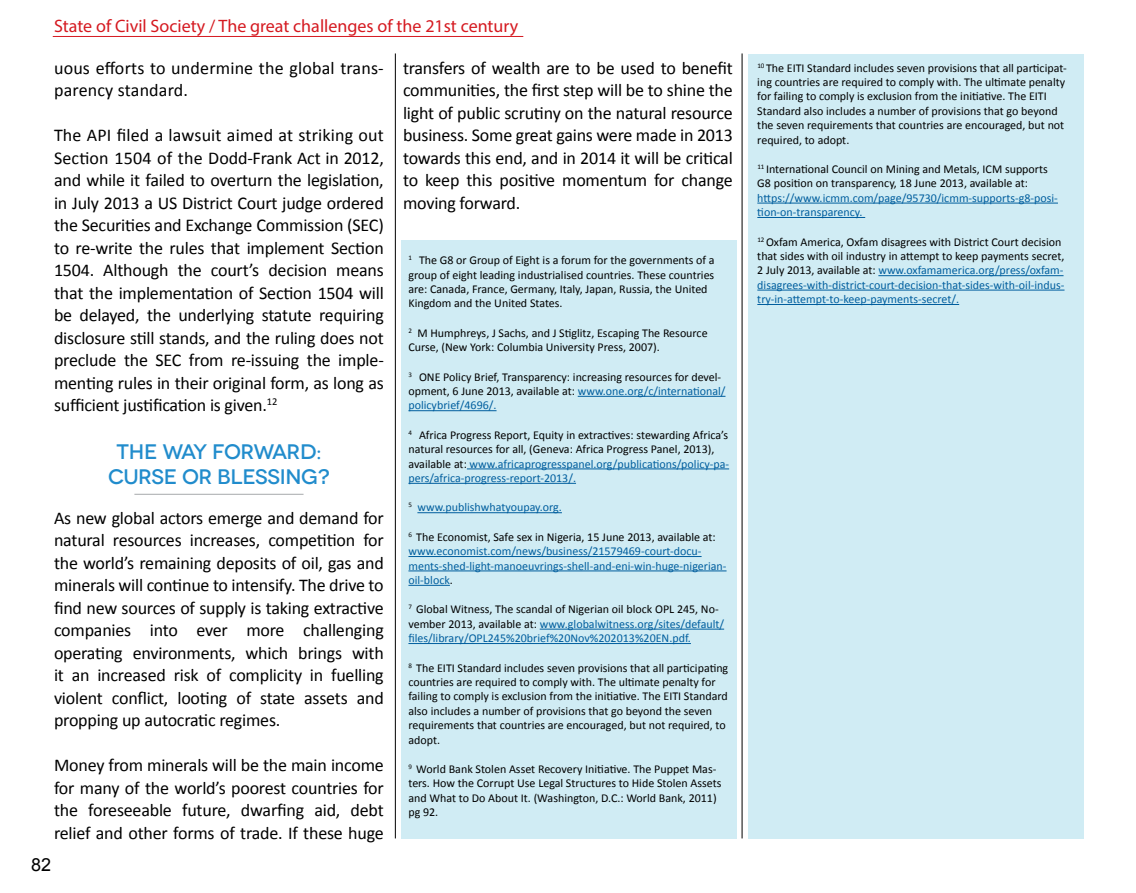
<style>
.page{position:relative;width:1136px;height:893px;background:#fff}
.page>*{position:absolute;margin:0;border:0;box-sizing:border-box;transform-origin:0 0}
.t1{font:500 21px/25.2px "Novecentowide";letter-spacing:-.02em;color:#218ccc;text-align:center}
.t2{font:18px/22.5px "Calibri";letter-spacing:-.01em;color:#000;text-align:justify}
.t3{font:18px "Myriad Pro";color:#d51920}
.t4{font:18px/22.5px "Calibri";letter-spacing:.01em;color:#000}
.t5{font:18px "Arial";color:#000}
.t6{font:12px/14.4px "Calibri";color:#000}
.t7{font:12px/14.4px "Calibri";color:#005e9e}
.s1{color:#005e9e}
.s2{color:#000}
</style>
<div class="page">
<hr style="left:53px;top:36px;width:470px;height:1px;background:#d51920">
<hr style="left:134px;top:494px;width:169px;height:1px;background:#a7a9ac">
<hr style="left:395px;top:53px;width:1px;height:785px;background:#000">
<hr style="left:741px;top:53px;width:1px;height:785px;background:#000">
<div style="left:748px;top:54px;width:335px;height:785px;background:#d0ecf4"></div>
<div style="left:401px;top:240px;width:335px;height:599px;background:#d0ecf4"></div>
<hr style="left:577px;top:396px;width:148px;height:1px;background:#005e9e">
<hr style="left:408px;top:410px;width:88px;height:1px;background:#005e9e">
<hr style="left:467px;top:468px;width:262px;height:1px;background:#005e9e">
<hr style="left:408px;top:483px;width:168px;height:1px;background:#005e9e">
<hr style="left:417px;top:512px;width:145px;height:1px;background:#005e9e">
<hr style="left:408px;top:556px;width:293px;height:1px;background:#005e9e">
<hr style="left:408px;top:570px;width:318px;height:1px;background:#005e9e">
<hr style="left:408px;top:585px;width:42px;height:1px;background:#005e9e">
<hr style="left:539px;top:629px;width:185px;height:1px;background:#005e9e">
<hr style="left:408px;top:643px;width:282px;height:1px;background:#005e9e">
<hr style="left:757px;top:203px;width:300px;height:1px;background:#005e9e">
<hr style="left:757px;top:217px;width:108px;height:1px;background:#005e9e">
<hr style="left:878px;top:275px;width:185px;height:1px;background:#005e9e">
<hr style="left:757px;top:290px;width:307px;height:1px;background:#005e9e">
<hr style="left:757px;top:304px;width:202px;height:1px;background:#005e9e">
<h2 class="t3" style="left:54px;top:15px;width:466px">State of Civil Society / The great challenges of the 21st century</h2>
<h2 class="t4" style="left:54px;top:56px;width:331px">uous efforts to undermine the global trans&shy;parency standard.</h2>
<p class="t2" style="left:54px;top:124px;width:331px">The API filed a lawsuit aimed at striking out Section 1504 of the Dodd-Frank Act in 2012, and while it failed to overturn the legislation, in July 2013 a US District Court judge ordered the Securities and Exchange Commission (SEC) to re-write the rules that implement Section 1504. Although the court’s decision means that the implementation of Section 1504 will be delayed, the underlying statute requiring disclosure still stands, and the ruling does not preclude the SEC from re-issuing the imple&shy;menting rules in their original form, as long as sufficient justification is given.<sup>12</sup></p>
<h1 class="t1" style="left:108px;top:439px;width:223px">THE WAY FORWARD:<br>CURSE OR BLESSING?</h1>
<p class="t2" style="left:54px;top:506px;width:331px">As new global actors emerge and demand for natural resources increases, competition for the world’s remaining deposits of oil, gas and minerals will continue to intensify. The drive to find new sources of supply is taking extractive companies into ever more challenging operating environments, which brings with it an increased risk of complicity in fuelling violent conflict, looting of state assets and propping up autocratic regimes.</p>
<h2 class="t2" style="left:54px;top:754px;width:331px">Money from minerals will be the main income for many of the world’s poorest countries for the foreseeable future, dwarfing aid, debt relief and other forms of trade. If these huge</h2>
<h2 class="t5" style="left:31px;top:852px;width:22px">82</h2>
<p class="t2" style="left:403px;top:56px;width:331px">transfers of wealth are to be used to benefit communities, the first step will be to shine the light of public scrutiny on the natural resource business. Some great gains were made in 2013 towards this end, and in 2014 it will be critical to keep this positive momentum for change moving forward.</p>
<p class="t6" style="left:408px;top:253px;width:308px"><sup>1</sup> The G8 or Group of Eight is a forum for the governments of a group of eight leading industrialised countries. These countries are: Canada, France, Germany, Italy, Japan, Russia, the United Kingdom and the United States.</p>
<p class="t6" style="left:408px;top:326px;width:301px"><sup>2</sup> M Humphreys, J Sachs, and J Stiglitz, Escaping The Resource<br>Curse, (New York: Columbia University Press, 2007).</p>
<p class="t6" style="left:408px;top:369px;width:318px"><sup>3</sup> ONE Policy Brief, Transparency: increasing resources for devel&shy;opment, 6 June 2013, available at: <span class="s1">www.one.org/c/international/ policybrief/4696/.</span></p>
<p class="t6" style="left:408px;top:428px;width:322px"><sup>4</sup> Africa Progress Report, Equity in extractives: stewarding Africa’s natural resources for all, (Geneva: Africa Progress Panel, 2013), available at: <span class="s1">www.africaprogresspanel.org/publications/policy-pa&shy;pers/africa-progress-report-2013/.</span></p>
<p class="t7" style="left:408px;top:500px;width:155px"><sup>5</sup> www.publishwhatyoupay.org.</p>
<p class="t7" style="left:408px;top:530px;width:319px"><sup>6</sup> <span class="s2">The Economist, Safe sex in Nigeria, 15 June 2013, available at: </span>www.economist.com/news/business/21579469-court-docu&shy;ments-shed-light-manoeuvrings-shell-and-eni-win-huge-nigerian&shy;oil-block<span class="s2">.</span></p>
<p class="t7" style="left:408px;top:602px;width:317px"><sup>7</sup> <span class="s2">Global Witness, The scandal of Nigerian oil block OPL 245, No&shy;vember 2013, available at:</span> www.globalwitness.org/sites/default/ files/library/OPL245%20brief%20Nov%202013%20EN.pdf.</p>
<p class="t6" style="left:408px;top:660px;width:321px"><sup>8</sup> The EITI Standard includes seven provisions that all participating countries are required to comply with. The ultimate penalty for failing to comply is exclusion from the initiative. The EITI Standard also includes a number of provisions that go beyond the seven requirements that countries are encouraged, but not required, to adopt.</p>
<p class="t6" style="left:408px;top:762px;width:314px"><sup>9</sup> World Bank Stolen Asset Recovery Initiative. The Puppet Mas&shy;ters. How the Corrupt Use Legal Structures to Hide Stolen Assets and What to Do About It. (Washington, D.C.: World Bank, 2011) pg 92.</p>
<p class="t6" style="left:757px;top:60px;width:311px"><sup>10</sup> The EITI Standard includes seven provisions that all participat&shy;ing countries are required to comply with. The ultimate penalty for failing to comply is exclusion from the initiative. The EITI Standard also includes a number of provisions that go beyond the seven requirements that countries are encouraged, but not required, to adopt.</p>
<p class="t6" style="left:757px;top:162px;width:292px"><sup>11</sup> International Council on Mining and Metals, ICM supports<br>G8 position on transparency, 18 June 2013, available at:</p>
<p class="t7" style="left:757px;top:191px;width:302px">https://www.icmm.com/page/95730/icmm-supports-g8-posi&shy;tion-on-transparency.</p>
<p class="t7" style="left:757px;top:234px;width:309px"><sup>12</sup> <span class="s2">Oxfam America, Oxfam disagrees with District Court decision that sides with oil industry in attempt to keep payments secret, 2 July 2013, available at:</span> www.oxfamamerica.org/press/oxfam&shy;disagrees-with-district-court-decision-that-sides-with-oil-indus&shy;try-in-attempt-to-keep-payments-secret/.</p>
</div>
